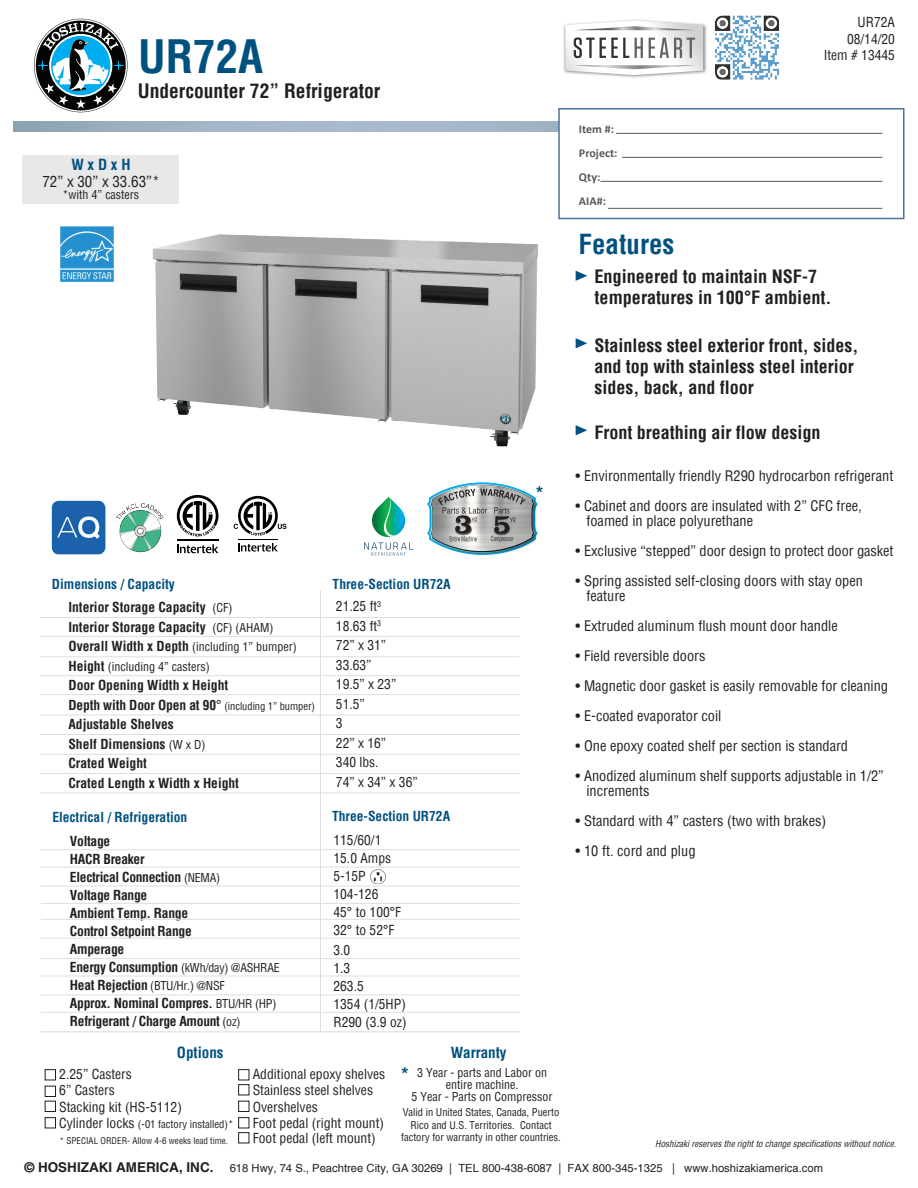
<style>
.page{position:relative;width:918px;height:1188px;background:#fff}
.page>*{position:absolute;margin:0;border:0;box-sizing:border-box;transform-origin:0 0}
.t1{font:700 condensed 45px "Helvetica";color:#015180}
.t2{font:700 condensed 27px "Helvetica";color:#015180}
.t3{font:700 condensed 19.5px "Helvetica";color:#231f20}
.t4{font:700 condensed 18px/21px "Helvetica";color:#231f20}
.t5{font:700 18px "Arial";color:#015180}
.t6{font:700 condensed 15px "Helvetica";color:#015180}
.t7{font:condensed 15px "Helvetica";color:#231f20}
.t8{font:condensed 14.25px/15px "Helvetica";color:#231f20}
.t9{font:condensed 13.5px/19.5px "Helvetica";color:#231f20}
.t10{font:700 condensed 13.5px/18px "Helvetica";letter-spacing:-.02em;color:#231f20}
.t11{font:700 condensed 13.5px/19.5px "Helvetica";color:#231f20}
.t12{font:700 condensed 13.5px "Helvetica";color:#015180}
.t13{font:condensed 12px/12px "Helvetica";color:#231f20;text-align:center}
.t14{font:700 12px/24px "Calibri";color:#57585a}
.t15{font:11.25px "Helvetica";color:#231f20}
.t16{font:condensed 10.5px/12.6px "Helvetica";color:#231f20;text-align:center}
.t17{font:italic condensed 9px "Helvetica";color:#231f20}
.t18{font:condensed 9px "Helvetica";color:#231f20}
.s1{font-weight:400;font-size:12px}
.s2{font-weight:700;font-size:13.5px}
.s3{font-weight:400}
.s4{font-weight:400;font-size:10.5px}
.s5{font-size:13.5px}
</style>
<div class="page">
<div style="left:23px;top:156px;width:156px;height:48px;background:#e8e8e9"></div>
<img style="left:152px;top:234px;width:386px;height:213px">
<div style="left:558px;top:108px;width:346px;height:111px;background:#fff;border:2px solid #4c729b"></div>
<hr style="left:616px;top:133px;width:266px;height:1px;background:#57585a">
<hr style="left:622px;top:157px;width:260px;height:1px;background:#57585a">
<hr style="left:600px;top:181px;width:282px;height:1px;background:#57585a">
<hr style="left:608px;top:208px;width:274px;height:1px;background:#57585a">
<svg style="left:576px;top:271px;width:11px;height:10px"></svg>
<svg style="left:576px;top:338px;width:11px;height:10px"></svg>
<svg style="left:576px;top:425px;width:11px;height:10px"></svg>
<hr style="left:41px;top:958px;width:478px;height:1px;background:#dddee0">
<hr style="left:41px;top:938px;width:478px;height:1px;background:#dddee0">
<hr style="left:41px;top:919px;width:478px;height:1px;background:#dddee0">
<hr style="left:41px;top:903px;width:478px;height:1px;background:#dddee0">
<hr style="left:41px;top:886px;width:478px;height:1px;background:#dddee0">
<hr style="left:41px;top:867px;width:478px;height:1px;background:#dddee0">
<hr style="left:41px;top:849px;width:478px;height:1px;background:#dddee0">
<hr style="left:41px;top:976px;width:478px;height:1px;background:#dddee0">
<hr style="left:41px;top:995px;width:478px;height:1px;background:#dddee0">
<hr style="left:41px;top:1012px;width:478px;height:1px;background:#dddee0">
<hr style="left:40px;top:617px;width:479px;height:1px;background:#dddee0">
<hr style="left:40px;top:636px;width:479px;height:1px;background:#dddee0">
<hr style="left:40px;top:656px;width:479px;height:1px;background:#dddee0">
<hr style="left:40px;top:675px;width:479px;height:1px;background:#dddee0">
<hr style="left:40px;top:694px;width:479px;height:1px;background:#dddee0">
<hr style="left:40px;top:715px;width:479px;height:1px;background:#dddee0">
<hr style="left:40px;top:734px;width:479px;height:1px;background:#dddee0">
<hr style="left:40px;top:754px;width:479px;height:1px;background:#dddee0">
<hr style="left:40px;top:773px;width:479px;height:1px;background:#dddee0">
<hr style="left:41px;top:1031px;width:478px;height:1px;background:#dddee0">
<hr style="left:320px;top:590px;width:1px;height:441px;background:#dddee0">
<hr style="left:40px;top:793px;width:479px;height:1px;background:#dddee0">
<img style="left:715px;top:15px;width:64px;height:65px">
<img style="left:563px;top:19px;width:144px;height:59px">
<svg style="left:565px;top:20px;width:138px;height:55px"></svg>
<svg style="left:34px;top:19px;width:94px;height:93px"></svg>
<img style="left:116px;top:503px;width:48px;height:50px">
<img style="left:51px;top:501px;width:54px;height:53px">
<svg style="left:177px;top:544px;width:42px;height:9px"></svg>
<hr style="left:177px;top:540px;width:42px;height:1px;background:#000">
<svg style="left:177px;top:495px;width:42px;height:42px"></svg>
<svg style="left:364px;top:497px;width:49px;height:59px"></svg>
<img style="left:427px;top:483px;width:111px;height:72px">
<svg style="left:238px;top:543px;width:40px;height:9px"></svg>
<hr style="left:238px;top:539px;width:40px;height:1px;background:#000">
<svg style="left:234px;top:496px;width:52px;height:40px"></svg>
<img style="left:60px;top:226px;width:54px;height:56px">
<img style="left:370px;top:869px;width:16px;height:15px">
<div style="left:45px;top:1069px;width:11px;height:11px;border:1px solid #231f20"></div>
<div style="left:45px;top:1086px;width:11px;height:11px;border:1px solid #231f20"></div>
<div style="left:45px;top:1101px;width:11px;height:11px;border:1px solid #231f20"></div>
<div style="left:238px;top:1069px;width:11px;height:11px;border:1px solid #231f20"></div>
<div style="left:238px;top:1084px;width:11px;height:11px;border:1px solid #231f20"></div>
<div style="left:45px;top:1117px;width:11px;height:11px;border:1px solid #231f20"></div>
<div style="left:238px;top:1101px;width:11px;height:11px;border:1px solid #231f20"></div>
<div style="left:238px;top:1117px;width:11px;height:11px;border:1px solid #231f20"></div>
<div style="left:238px;top:1132px;width:11px;height:11px;border:1px solid #231f20"></div>
<h1 class="t1" style="left:138px;top:27px;width:127px">UR72A</h1>
<h3 class="t3" style="left:138px;top:78px;width:244px">Undercounter 72” Refrigerator</h3>
<p class="t6" style="left:71px;top:155px;width:61px">W x D x H</p>
<p class="t7" style="left:42px;top:172px;width:119px">72” x 30” x 33.63”*</p>
<p class="t13" style="left:63px;top:188px;width:78px">*with 4” casters</p>
<p class="t12" style="left:52px;top:575px;width:124px">Dimensions / Capacity</p>
<p class="t12" style="left:333px;top:575px;width:120px">Three-Section UR72A</p>
<p class="t11" style="left:68px;top:597px;width:206px">Interior Storage Capacity <span class="s1">(CF)<br></span>Interior Storage Capacity <span class="s1">(CF) (AHAM)</span></p>
<p class="t13" style="left:68px;top:637px;width:230px;line-height:19.5px;text-align:left"><span class="s2">Overall Width x Depth</span> (including 1” bumper)<br><span class="s2">Height</span> (including 4” casters)</p>
<p class="t11" style="left:68px;top:675px;width:248px">Door Opening Width x Height<br>Depth with Door Open at 90<span class="s3">°</span> <span class="s4">(including 1” bumper)<br></span>Adjustable Shelves<br>Shelf Dimensions <span class="s1">(W x D)<br></span>Crated Weight<br>Crated Length x Width x Height</p>
<p class="t9" style="left:336px;top:597px;width:83px">21.25 ft<sup>3<br></sup>18.63 ft<sup>3<br></sup>72” x 31”<br>33.63”<br>19.5” x 23”<br>51.5”<br>3<br>22” x 16”<br>340 lbs.<br>74” x 34” x 36”</p>
<p class="t12" style="left:52px;top:808px;width:136px">Electrical / Refrigeration</p>
<p class="t12" style="left:332px;top:807px;width:120px">Three-Section UR72A</p>
<p class="t10" style="left:70px;top:832px;width:211px">Voltage<br>HACR Breaker<br>Electrical Connection <span class="s1">(NEMA)<br></span>Voltage Range<br>Ambient Temp. Range<br>Control Setpoint Range<br>Amperage<br>Energy Consumption <span class="s1">(kWh/day) @ASHRAE<br></span>Heat Rejection <span class="s1">(BTU/Hr.) @NSF<br></span>Approx. Nominal Compres. <span class="s1">BTU/HR (HP)<br></span>Refrigerant / Charge Amount <span class="s1">(oz)</span></p>
<p class="t9" style="left:333px;top:831px;width:69px;line-height:18px">115/60/1<br>15.0 Amps<br>5-15P<br>104-126<br>45° to 100°F<br>32° to 52°F</p>
<p class="t9" style="left:333px;top:941px;width:75px;line-height:18px">3.0<br>1.3<br>263.5<br>1354 (1/5HP)<br>R290 (3.9 oz)</p>
<p class="t5" style="left:536px;top:480px;width:9px">*</p>
<p class="t6" style="left:177px;top:1042px;width:48px">Options</p>
<p class="t9" style="left:59px;top:1065px;width:124px;line-height:16.5px">2.25” Casters<br>6” Casters<br>Stacking kit (HS-5112)</p>
<p class="t16" style="left:59px;top:1118px;width:176px"><span class="s5">Cylinder locks</span> (-01 factory installed)*</p>
<p class="t9" style="left:253px;top:1066px;width:134px;line-height:16.2px">Additional epoxy shelves<br>Stainless steel shelves<br>Overshelves<br>Foot pedal (right mount)</p>
<p class="t18" style="left:60px;top:1135px;width:170px">* SPECIAL ORDER- Allow 4-6 weeks lead time.</p>
<p class="t9" style="left:253px;top:1128px;width:125px">Foot pedal (left mount)</p>
<p class="t6" style="left:451px;top:1042px;width:57px">Warranty</p>
<p class="t13" style="left:412px;top:1066px;width:142px">3 Year - parts and Labor on entire machine.<br>5 Year - Parts on Compressor</p>
<p class="t5" style="left:401px;top:1061px;width:9px">*</p>
<p class="t16" style="left:401px;top:1106px;width:161px">Valid in United States, Canada, Puerto<br>Rico and U.S. Territories. Contact factory for warranty in other countries.</p>
<p class="t9" style="left:847px;top:14px;width:50px;line-height:16.2px;text-align:right">UR72A<br>08/14/20</p>
<p class="t9" style="left:824px;top:45px;width:73px">Item # 13445</p>
<p class="t14" style="left:579px;top:117px;width:40px">Item #:<br>Project:<br>Qty:<br>AIA#:</p>
<h2 class="t2" style="left:579px;top:226px;width:97px">Features</h2>
<p class="t4" style="left:594px;top:265px;width:239px">Engineered to maintain NSF-7 temperatures in 100°F ambient.</p>
<p class="t4" style="left:594px;top:334px;width:265px">Stainless steel exterior front, sides, and top with stainless steel interior sides, back, and floor</p>
<p class="t4" style="left:594px;top:421px;width:228px">Front breathing air flow design</p>
<p class="t8" style="left:576px;top:468px;width:319px">• Environmentally friendly R290 hydrocarbon refrigerant</p>
<p class="t8" style="left:586px;top:498px;width:277px;text-indent:-11px">• Cabinet and doors are insulated with 2” CFC free, foamed in place polyurethane</p>
<p class="t8" style="left:576px;top:543px;width:319px">• Exclusive “stepped” door design to protect door gasket</p>
<p class="t8" style="left:586px;top:573px;width:278px;text-indent:-11px">• Spring assisted self-closing doors with stay open feature</p>
<p class="t8" style="left:576px;top:618px;width:264px">• Extruded aluminum flush mount door handle</p>
<p class="t8" style="left:576px;top:648px;width:131px">• Field reversible doors</p>
<p class="t8" style="left:576px;top:678px;width:314px">• Magnetic door gasket is easily removable for cleaning</p>
<p class="t8" style="left:576px;top:708px;width:147px">• E-coated evaporator coil</p>
<p class="t8" style="left:576px;top:738px;width:274px">• One epoxy coated shelf per section is standard</p>
<p class="t8" style="left:586px;top:768px;width:299px;text-indent:-11px">• Anodized aluminum shelf supports adjustable in 1/2” increments</p>
<p class="t8" style="left:576px;top:813px;width:252px">• Standard with 4” casters (two with brakes)</p>
<p class="t8" style="left:576px;top:843px;width:121px">• 10 ft. cord and plug</p>
<p class="t17" style="left:655px;top:1138px;width:242px">Hoshizaki reserves the right to change specifications without notice.</p>
<p class="t15" style="left:24px;top:1161px;width:800px"><span class="s2">© HOSHIZAKI AMERICA, INC.</span> 618 Hwy, 74 S., Peachtree City, GA 30269 | TEL 800-438-6087 | FAX 800-345-1325 | www.hoshizakiamerica.com</p>
</div>
